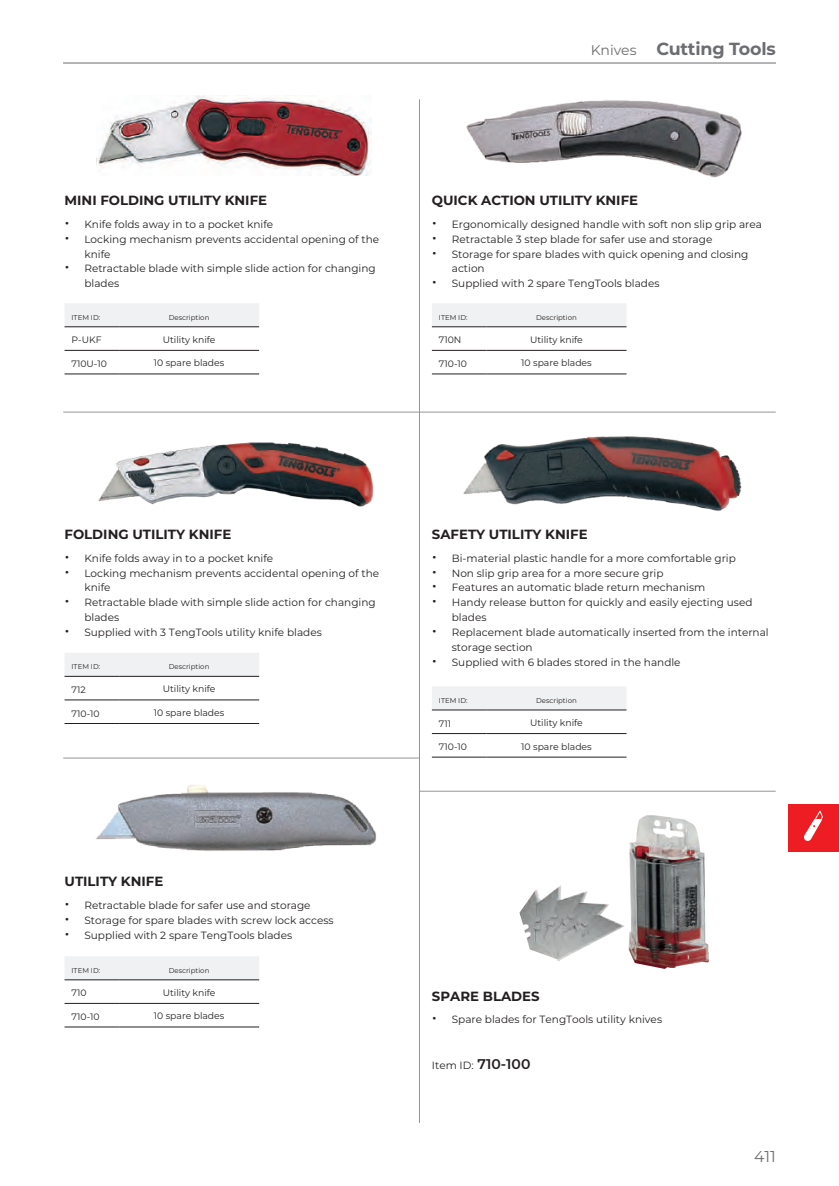
<style>
.page{position:relative;width:839px;height:1186px;background:#fff}
.page>*{position:absolute;margin:0;border:0;box-sizing:border-box;transform-origin:0 0}
.t1{font:700 17.5px "Montserrat";letter-spacing:-.01em;color:#6c6d70}
.t2{font:15.75px "Montserrat";color:#6c6d70}
.t3{font:14px "Montserrat";color:#6c6d70}
.t4{font:700 13.3px "Montserrat";color:#231f20}
.t5{font:10.5px/14.9px "Montserrat";color:#231f20}
.t6{font:9.28px "Montserrat";color:#231f20}
.t7{font:7px "Montserrat";color:#231f20}
.s1{font-size:17.5px}
.s2{font-weight:600;font-size:14px}
</style>
<div class="page">
<hr style="left:63px;top:63px;width:712px;height:1px;background:#6c6d70">
<hr style="left:419px;top:99px;width:1px;height:1024px;background:#939598">
<div style="left:788px;top:804px;width:50px;height:48px;background:#ee1d23"></div>
<svg style="left:804px;top:810px;width:18px;height:31px"></svg>
<hr style="left:63px;top:412px;width:356px;height:1px;background:#939598">
<hr style="left:63px;top:757px;width:356px;height:1px;background:#939598">
<hr style="left:419px;top:412px;width:356px;height:1px;background:#939598">
<hr style="left:419px;top:791px;width:356px;height:1px;background:#939598">
<img style="left:97px;top:95px;width:275px;height:80px">
<img style="left:98px;top:442px;width:276px;height:65px">
<img style="left:96px;top:785px;width:280px;height:66px">
<img style="left:466px;top:100px;width:276px;height:78px">
<img style="left:463px;top:436px;width:279px;height:75px">
<img style="left:519px;top:815px;width:189px;height:154px">
<div style="left:65px;top:303px;width:194px;height:23px;background:#f0f1f2"></div>
<hr style="left:64px;top:350px;width:55px;height:1px;background:#231f20">
<hr style="left:119px;top:350px;width:140px;height:1px;background:#231f20">
<hr style="left:64px;top:374px;width:55px;height:1px;background:#231f20">
<hr style="left:119px;top:374px;width:140px;height:1px;background:#231f20">
<hr style="left:64px;top:326px;width:55px;height:1px;background:#231f20">
<hr style="left:119px;top:326px;width:140px;height:1px;background:#231f20">
<div style="left:432px;top:303px;width:194px;height:23px;background:#f0f1f2"></div>
<hr style="left:432px;top:350px;width:54px;height:1px;background:#231f20">
<hr style="left:486px;top:350px;width:140px;height:1px;background:#231f20">
<hr style="left:432px;top:374px;width:54px;height:1px;background:#231f20">
<hr style="left:486px;top:374px;width:140px;height:1px;background:#231f20">
<hr style="left:432px;top:326px;width:54px;height:1px;background:#231f20">
<hr style="left:486px;top:326px;width:140px;height:1px;background:#231f20">
<div style="left:64px;top:653px;width:195px;height:23px;background:#f0f1f2"></div>
<hr style="left:64px;top:699px;width:55px;height:1px;background:#231f20">
<hr style="left:119px;top:699px;width:140px;height:1px;background:#231f20">
<hr style="left:64px;top:723px;width:55px;height:1px;background:#231f20">
<hr style="left:119px;top:723px;width:140px;height:1px;background:#231f20">
<hr style="left:64px;top:676px;width:55px;height:1px;background:#231f20">
<hr style="left:119px;top:676px;width:140px;height:1px;background:#231f20">
<div style="left:432px;top:687px;width:194px;height:22px;background:#f0f1f2"></div>
<hr style="left:432px;top:733px;width:54px;height:1px;background:#231f20">
<hr style="left:486px;top:733px;width:140px;height:1px;background:#231f20">
<hr style="left:432px;top:757px;width:54px;height:1px;background:#231f20">
<hr style="left:486px;top:757px;width:140px;height:1px;background:#231f20">
<hr style="left:432px;top:709px;width:54px;height:1px;background:#231f20">
<hr style="left:486px;top:709px;width:140px;height:1px;background:#231f20">
<div style="left:65px;top:956px;width:194px;height:23px;background:#f0f1f2"></div>
<hr style="left:64px;top:1003px;width:55px;height:1px;background:#231f20">
<hr style="left:119px;top:1003px;width:140px;height:1px;background:#231f20">
<hr style="left:64px;top:1026px;width:55px;height:1px;background:#231f20">
<hr style="left:119px;top:1026px;width:140px;height:1px;background:#231f20">
<hr style="left:64px;top:979px;width:55px;height:1px;background:#231f20">
<hr style="left:119px;top:979px;width:140px;height:1px;background:#231f20">
<h3 class="t3" style="left:590px;top:41px;width:47px">Knives</h3>
<h1 class="t1" style="left:656px;top:36px;width:121px">Cutting Tools</h1>
<p class="t4" style="left:64px;top:191px;width:204px">MINI FOLDING UTILITY KNIFE</p>
<p class="t5" style="left:65px;top:216px;width:210px"><span class="s1">•</span> Knife folds away in to a pocket knife</p>
<p class="t5" style="left:84px;top:231px;width:296px;text-indent:-20px"><span class="s1">•</span> Locking mechanism prevents accidental opening of the knife</p>
<p class="t5" style="left:84px;top:261px;width:293px;text-indent:-20px"><span class="s1">•</span> Retractable blade with simple slide action for changing blades</p>
<p class="t7" style="left:71px;top:312px;width:30px">ITEM ID:</p>
<p class="t7" style="left:169px;top:312px;width:42px">Description</p>
<p class="t6" style="left:71px;top:334px;width:31px">P-UKF</p>
<p class="t6" style="left:163px;top:333px;width:54px">Utility knife</p>
<p class="t6" style="left:71px;top:357px;width:37px">710U-10</p>
<p class="t6" style="left:154px;top:357px;width:72px">10 spare blades</p>
<p class="t4" style="left:432px;top:191px;width:208px">QUICK ACTION UTILITY KNIFE</p>
<p class="t5" style="left:432px;top:216px;width:331px"><span class="s1">•</span> Ergonomically designed handle with soft non slip grip area</p>
<p class="t5" style="left:432px;top:231px;width:282px"><span class="s1">•</span> Retractable 3 step blade for safer use and storage</p>
<p class="t5" style="left:451px;top:246px;width:298px;text-indent:-20px"><span class="s1">•</span> Storage for spare blades with quick opening and closing action</p>
<p class="t5" style="left:432px;top:276px;width:229px"><span class="s1">•</span> Supplied with 2 spare TengTools blades</p>
<p class="t7" style="left:439px;top:312px;width:30px">ITEM ID:</p>
<p class="t7" style="left:536px;top:312px;width:42px">Description</p>
<p class="t6" style="left:439px;top:334px;width:24px">710N</p>
<p class="t6" style="left:530px;top:333px;width:54px">Utility knife</p>
<p class="t6" style="left:439px;top:357px;width:29px">710-10</p>
<p class="t6" style="left:521px;top:357px;width:72px">10 spare blades</p>
<p class="t4" style="left:64px;top:525px;width:168px">FOLDING UTILITY KNIFE</p>
<p class="t5" style="left:65px;top:550px;width:210px"><span class="s1">•</span> Knife folds away in to a pocket knife</p>
<p class="t5" style="left:84px;top:565px;width:296px;text-indent:-20px"><span class="s1">•</span> Locking mechanism prevents accidental opening of the knife</p>
<p class="t5" style="left:84px;top:595px;width:293px;text-indent:-20px"><span class="s1">•</span> Retractable blade with simple slide action for changing blades</p>
<p class="t5" style="left:65px;top:624px;width:259px"><span class="s1">•</span> Supplied with 3 TengTools utility knife blades</p>
<p class="t7" style="left:71px;top:662px;width:30px">ITEM ID:</p>
<p class="t7" style="left:169px;top:662px;width:42px">Description</p>
<p class="t6" style="left:71px;top:683px;width:16px">712</p>
<p class="t6" style="left:163px;top:682px;width:54px">Utility knife</p>
<p class="t6" style="left:71px;top:707px;width:29px">710-10</p>
<p class="t6" style="left:154px;top:706px;width:72px">10 spare blades</p>
<p class="t4" style="left:64px;top:872px;width:100px">UTILITY KNIFE</p>
<p class="t5" style="left:65px;top:897px;width:247px"><span class="s1">•</span> Retractable blade for safer use and storage</p>
<p class="t5" style="left:65px;top:912px;width:270px"><span class="s1">•</span> Storage for spare blades with screw lock access</p>
<p class="t5" style="left:65px;top:927px;width:229px"><span class="s1">•</span> Supplied with 2 spare TengTools blades</p>
<p class="t7" style="left:71px;top:965px;width:30px">ITEM ID:</p>
<p class="t7" style="left:169px;top:965px;width:42px">Description</p>
<p class="t6" style="left:71px;top:986px;width:17px">710</p>
<p class="t6" style="left:163px;top:986px;width:54px">Utility knife</p>
<p class="t6" style="left:71px;top:1010px;width:29px">710-10</p>
<p class="t6" style="left:154px;top:1009px;width:72px">10 spare blades</p>
<p class="t4" style="left:432px;top:525px;width:157px">SAFETY UTILITY KNIFE</p>
<p class="t5" style="left:432px;top:550px;width:305px"><span class="s1">•</span> Bi-material plastic handle for a more comfortable grip</p>
<p class="t5" style="left:432px;top:565px;width:233px"><span class="s1">•</span> Non slip grip area for a more secure grip</p>
<p class="t5" style="left:432px;top:580px;width:275px"><span class="s1">•</span> Features an automatic blade return mechanism</p>
<p class="t5" style="left:451px;top:595px;width:302px;text-indent:-20px"><span class="s1">•</span> Handy release button for quickly and easily ejecting used blades</p>
<p class="t5" style="left:451px;top:624px;width:318px;text-indent:-20px"><span class="s1">•</span> Replacement blade automatically inserted from the internal storage section</p>
<p class="t5" style="left:432px;top:654px;width:250px"><span class="s1">•</span> Supplied with 6 blades stored in the handle</p>
<p class="t7" style="left:439px;top:695px;width:30px">ITEM ID:</p>
<p class="t7" style="left:536px;top:695px;width:42px">Description</p>
<p class="t6" style="left:439px;top:717px;width:14px">711</p>
<p class="t6" style="left:530px;top:716px;width:54px">Utility knife</p>
<p class="t6" style="left:439px;top:740px;width:29px">710-10</p>
<p class="t6" style="left:521px;top:740px;width:72px">10 spare blades</p>
<p class="t4" style="left:432px;top:986px;width:109px">SPARE BLADES</p>
<p class="t5" style="left:432px;top:1011px;width:232px"><span class="s1">•</span> Spare blades for TengTools utility knives</p>
<p class="t5" style="left:432px;top:1057px;width:100px">Item ID: <span class="s2">710-100</span></p>
<h2 class="t2" style="left:754px;top:1145px;width:23px">411</h2>
</div>
